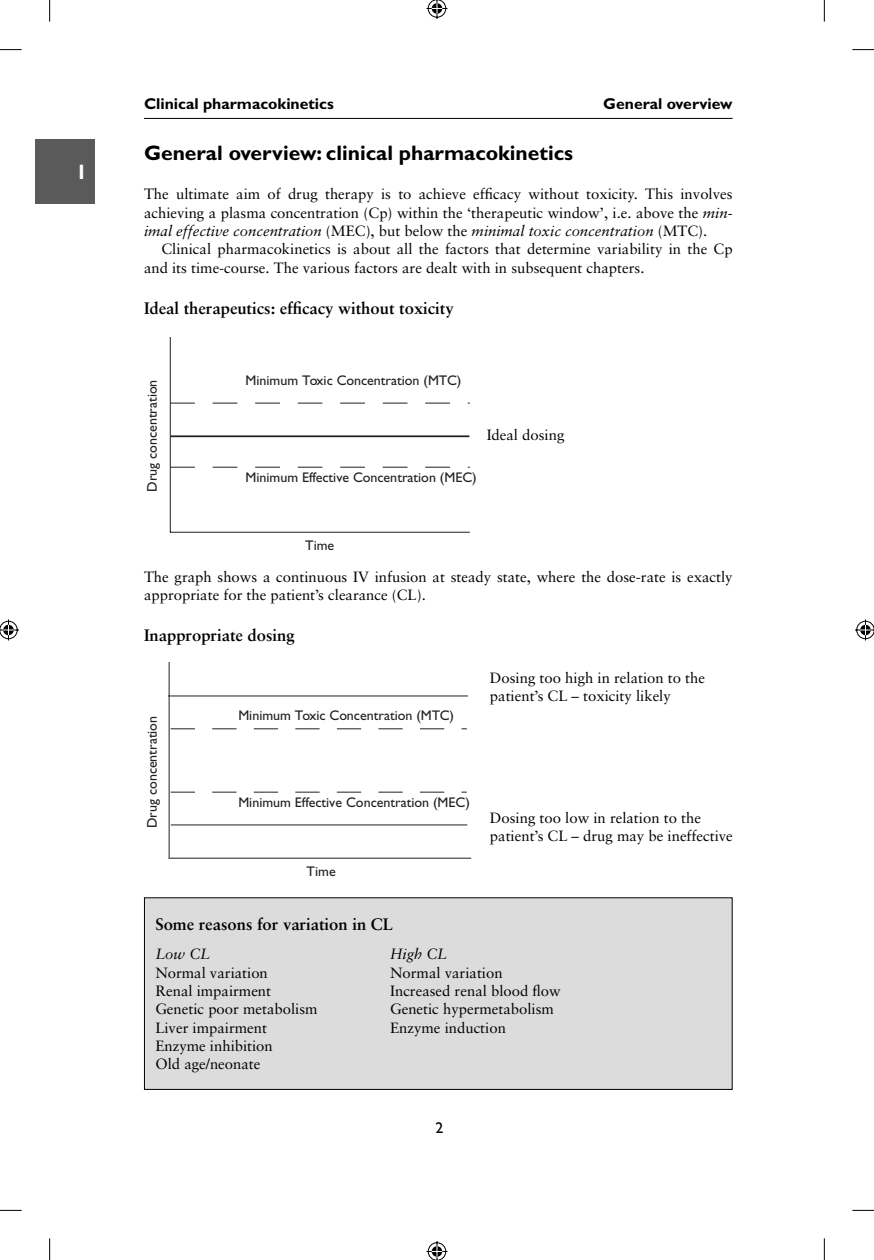
<style>
.page{position:relative;width:874px;height:1260px;background:#fff}
.page>*{position:absolute;margin:0;border:0;box-sizing:border-box;transform-origin:0 0}
.t1{font:700 21px "Gill Sans";color:#000}
.t2{font:700 21px "Gill Sans";color:#fff}
.t3{font:700 16.62px "Sabon";color:#000}
.t4{font:700 15.75px "Gill Sans";color:#000}
.t5{font:15.75px "Gill Sans";color:#000}
.t6{font:14.88px/18.4px "Sabon";color:#000}
.t7{font:italic 14.88px "Sabon";color:#000}
.t8{font:14px "Gill Sans";color:#231f20}
.s1{font-style:italic}
</style>
<div class="page">
<div style="left:35px;top:139px;width:59px;height:64px;background:#5a5a5a"></div>
<hr style="left:170px;top:337px;width:1px;height:195px;background:#231f20">
<hr style="left:170px;top:532px;width:299px;height:1px;background:#231f20">
<svg style="left:170px;top:467px;width:299px;height:1px"></svg>
<svg style="left:170px;top:403px;width:299px;height:1px"></svg>
<hr style="left:170px;top:435px;width:299px;height:2px;background:#231f20">
<hr style="left:169px;top:662px;width:1px;height:196px;background:#231f20">
<svg style="left:171px;top:792px;width:295px;height:1px"></svg>
<svg style="left:171px;top:728px;width:295px;height:1px"></svg>
<hr style="left:168px;top:696px;width:299px;height:1px;background:#231f20">
<hr style="left:171px;top:825px;width:296px;height:1px;background:#231f20">
<hr style="left:168px;top:858px;width:303px;height:1px;background:#231f20">
<div style="left:144px;top:898px;width:587px;height:191px;background:#dcdcdc"></div>
<div style="left:144px;top:897px;width:588px;height:193px;border:1px solid #000"></div>
<hr style="left:144px;top:118px;width:588px;height:1px;background:#000">
<svg style="left:0;top:49px;width:22px;height:1px"></svg>
<svg style="left:852px;top:49px;width:21px;height:1px"></svg>
<svg style="left:0;top:1210px;width:22px;height:1px"></svg>
<svg style="left:852px;top:1210px;width:21px;height:1px"></svg>
<svg style="left:49px;top:0;width:1px;height:22px"></svg>
<svg style="left:49px;top:1238px;width:1px;height:22px"></svg>
<svg style="left:823px;top:0;width:1px;height:22px"></svg>
<svg style="left:823px;top:1238px;width:1px;height:22px"></svg>
<svg style="left:426px;top:0;width:22px;height:19px"></svg>
<svg style="left:426px;top:1241px;width:22px;height:19px"></svg>
<svg style="left:0;top:619px;width:19px;height:22px"></svg>
<svg style="left:855px;top:619px;width:18px;height:22px"></svg>
<h1 class="t2" style="left:76px;top:165px;width:13px">1</h1>
<p class="t4" style="left:144px;top:98px;width:191px">Clinical pharmacokinetics</p>
<p class="t4" style="left:603px;top:98px;width:131px">General overview</p>
<h1 class="t1" style="left:144px;top:146px;width:430px">General overview: clinical pharmacokinetics</h1>
<p class="t6" style="left:144px;top:186px;width:589px;text-align:justify">The ultimate aim of drug therapy is to achieve efficacy without toxicity. This involves achieving a plasma concentration (Cp) within the ‘therapeutic window’, i.e. above the <span class="s1">min&shy;imal effective concentration</span> (MEC), but below the <span class="s1">minimal toxic concentration</span> (MTC).</p>
<p class="t6" style="left:144px;top:241px;width:590px;text-indent:18px">Clinical pharmacokinetics is about all the factors that determine variability in the Cp and its time-course. The various factors are dealt with in subsequent chapters.</p>
<p class="t3" style="left:144px;top:301px;width:311px">Ideal therapeutics: efficacy without toxicity</p>
<p class="t8" style="left:147px;top:492px;width:114px;rotate:-90deg">Drug concentration</p>
<p class="t8" style="left:245px;top:376px;width:217px">Minimum Toxic Concentration (MTC)</p>
<p class="t6" style="left:486px;top:427px;width:79px">Ideal dosing</p>
<p class="t8" style="left:245px;top:472px;width:233px">Minimum Effective Concentration (MEC)</p>
<p class="t8" style="left:305px;top:540px;width:31px">Time</p>
<p class="t6" style="left:144px;top:569px;width:589px">The graph shows a continuous IV infusion at steady state, where the dose-rate is exactly appropriate for the patient’s clearance (CL).</p>
<p class="t3" style="left:144px;top:629px;width:152px">Inappropriate dosing</p>
<p class="t8" style="left:147px;top:828px;width:114px;rotate:-90deg">Drug concentration</p>
<p class="t8" style="left:238px;top:711px;width:217px">Minimum Toxic Concentration (MTC)</p>
<p class="t6" style="left:489px;top:670px;width:216px">Dosing too high in relation to the patient’s CL – toxicity likely</p>
<p class="t8" style="left:238px;top:797px;width:233px">Minimum Effective Concentration (MEC)</p>
<p class="t8" style="left:306px;top:867px;width:31px">Time</p>
<p class="t6" style="left:489px;top:810px;width:244px">Dosing too low in relation to the patient’s CL – drug may be ineffective</p>
<p class="t3" style="left:155px;top:918px;width:239px">Some reasons for variation in CL</p>
<p class="t7" style="left:155px;top:948px;width:56px">Low CL</p>
<p class="t7" style="left:390px;top:948px;width:59px">High CL</p>
<p class="t6" style="left:155px;top:964px;width:114px">Normal variation</p>
<p class="t6" style="left:390px;top:964px;width:114px">Normal variation</p>
<p class="t6" style="left:155px;top:983px;width:117px">Renal impairment</p>
<p class="t6" style="left:390px;top:983px;width:172px">Increased renal blood flow</p>
<p class="t6" style="left:155px;top:1001px;width:163px">Genetic poor metabolism</p>
<p class="t6" style="left:390px;top:1001px;width:165px">Genetic hypermetabolism</p>
<p class="t6" style="left:155px;top:1020px;width:113px">Liver impairment</p>
<p class="t6" style="left:390px;top:1020px;width:117px">Enzyme induction</p>
<p class="t6" style="left:155px;top:1038px;width:119px">Enzyme inhibition<br>Old age/neonate</p>
<p class="t5" style="left:435px;top:1122px;width:9px">2</p>
</div>
